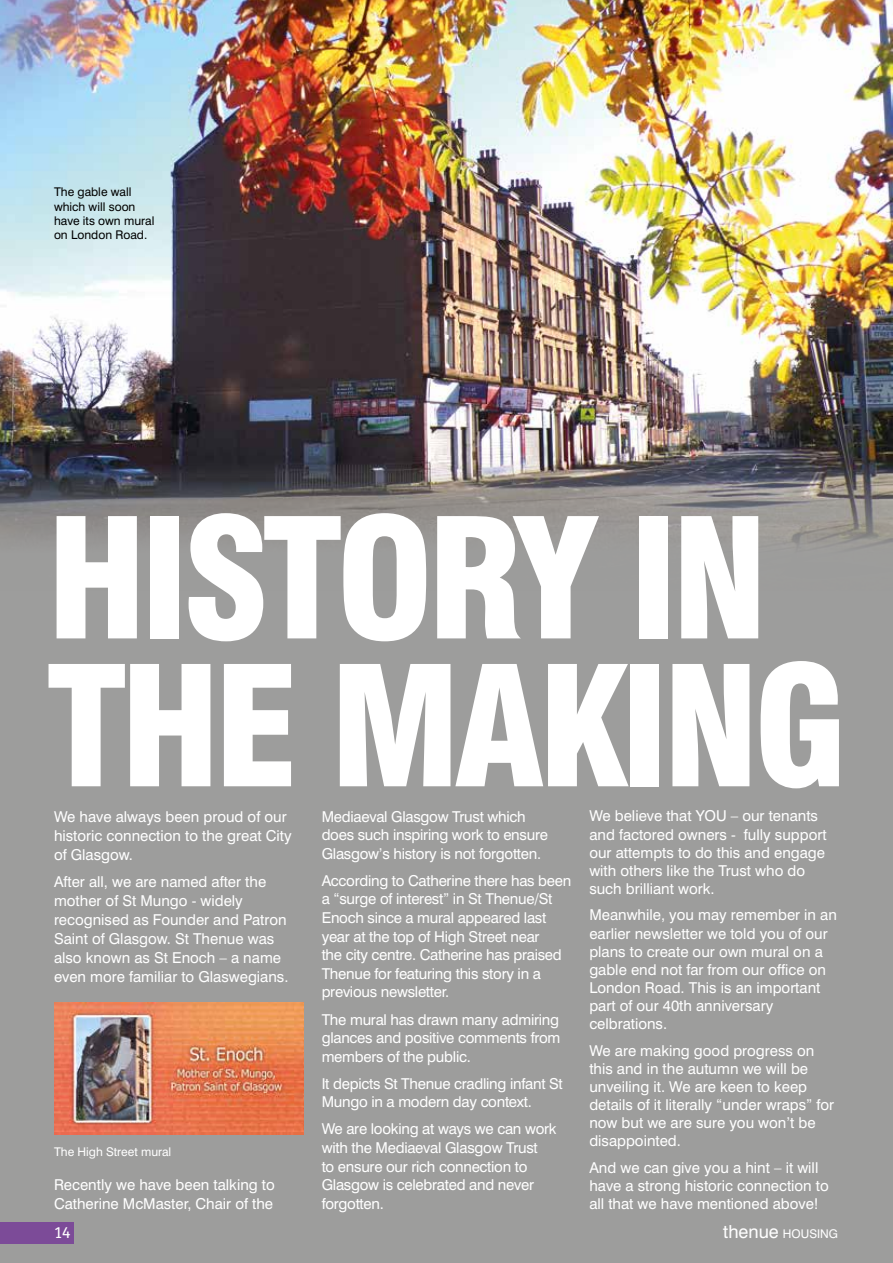
<style>
.page{position:relative;width:893px;height:1263px;background:#fff}
.page>*{position:absolute;margin:0;border:0;box-sizing:border-box;transform-origin:0 0}
.t1{font:900 condensed 162.6px/147.9px "Swiss 721 BT";letter-spacing:-.04em;color:#fff}
.t2{font:15px/18.1px "Swiss 721 BT";color:#fff}
.t3{font:15px "FS Me";color:#fff}
.t4{font:12px/14.4px "Swiss 721 BT";color:#000}
.t5{font:12px "Swiss 721 BT";color:#fff}
.s1{font-size:18px}
</style>
<div class="page">
<div style="left:0;top:265px;width:893px;height:998px;background:#9d9d9c"></div>
<img style="left:0;top:0;width:893px;height:547px">
<img style="left:54px;top:1003px;width:250px;height:131px">
<div style="left:0;top:1222px;width:74px;height:21px;background:#7c4b98"></div>
<p class="t4" style="left:54px;top:185px;width:102px">The gable wall which will soon have its own mural on London Road.</p>
<h1 class="t1" style="left:47px;top:505px;width:803px">HISTORY IN<br>THE MAKING</h1>
<p class="t2" style="left:54px;top:807px;width:239px;line-height:19px">We have always been proud of our historic connection to the great City of Glasgow.</p>
<p class="t2" style="left:54px;top:872px;width:236px;line-height:19px">After all, we are named after the mother of St Mungo - widely recognised as Founder and Patron<br>Saint of Glasgow. St Thenue was also known as St Enoch – a name even more familiar to Glaswegians.</p>
<p class="t5" style="left:54px;top:1145px;width:119px">The High Street mural</p>
<p class="t2" style="left:54px;top:1175px;width:222px;line-height:19px">Recently we have been talking to<br>Catherine McMaster, Chair of the</p>
<p class="t2" style="left:322px;top:807px;width:228px;line-height:18.6px">Mediaeval Glasgow Trust which does such inspiring work to ensure<br>Glasgow’s history is not forgotten.</p>
<p class="t2" style="left:322px;top:871px;width:251px;line-height:18.6px">According to Catherine there has been a “surge of interest” in St Thenue/St Enoch since a mural appeared last year at the top of High Street near<br>the city centre. Catherine has praised Thenue for featuring this story in a previous newsletter.</p>
<p class="t2" style="left:322px;top:1010px;width:240px;line-height:18.6px;text-align:justify">The mural has drawn many admiring glances and positive comments from members of the public.</p>
<p class="t2" style="left:322px;top:1074px;width:243px;line-height:18.6px">It depicts St Thenue cradling infant St<br>Mungo in a modern day context.</p>
<p class="t2" style="left:322px;top:1120px;width:236px;line-height:18.6px">We are looking at ways we can work with the Mediaeval Glasgow Trust<br>to ensure our rich connection to<br>Glasgow is celebrated and never forgotten.</p>
<p class="t2" style="left:589px;top:807px;width:239px">We believe that YOU – our tenants and factored owners - fully support our attempts to do this and engage with others like the Trust who do such brilliant work.</p>
<p class="t2" style="left:589px;top:906px;width:249px">Meanwhile, you may remember in an earlier newsletter we told you of our plans to create our own mural on a gable end not far from our office on<br>London Road. This is an important part of our 40th anniversary celbrations.</p>
<p class="t2" style="left:589px;top:1041px;width:246px">We are making good progress on this and in the autumn we will be unveiling it. We are keen to keep details of it literally “under wraps” for now but we are sure you won’t be disappointed.</p>
<p class="t2" style="left:589px;top:1158px;width:241px">And we can give you a hint – it will have a strong historic connection to all that we have mentioned above!</p>
<p class="t3" style="left:54px;top:1224px;width:18px">14</p>
<p class="t5" style="left:723px;top:1226px;width:116px"><span class="s1">thenue</span> HOUSING</p>
</div>
